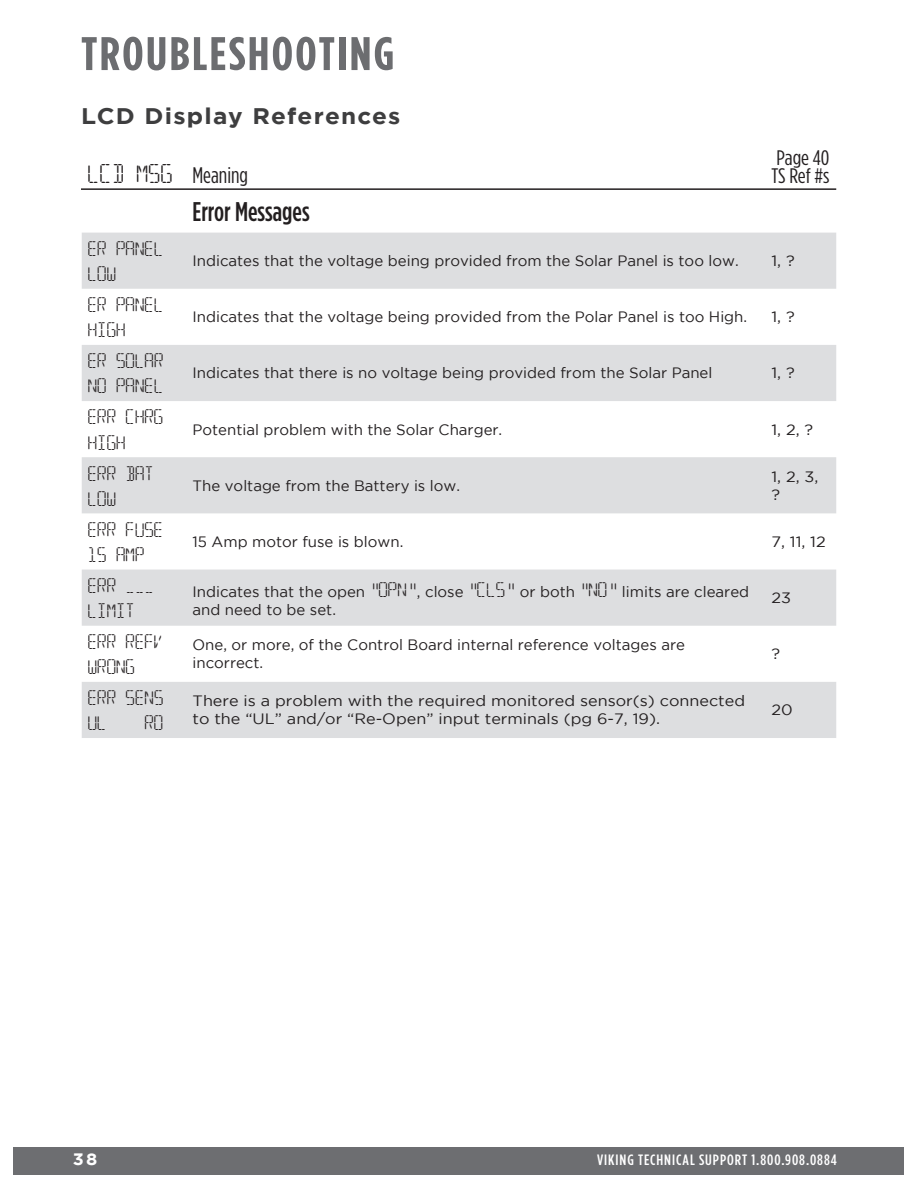
<style>
.page{position:relative;width:918px;height:1188px;background:#fff}
.page>*{position:absolute;margin:0;border:0;box-sizing:border-box;transform-origin:0 0}
.t1{font:700 47.1px "Gotham Condensed";letter-spacing:.045em;color:#6c6d70;scale:1.08 1}
.t2{font:500 27px "Gotham Condensed";color:#231f20}
.t3{font:700 22.5px "Gotham";letter-spacing:.05em;color:#3e3e3f;scale:1.08 1}
.t4{font:22.5px "Gotham Condensed";color:#231f20}
.t5{font:21px/25.2px "Segmental";color:#231f20}
.t6{font:21px/18px "Gotham Condensed";color:#231f20;scale:1.08 1}
.t7{font:700 16.5px "Gotham";color:#fff;scale:1.08 1}
.t8{font:15px/18px "Gotham";color:#231f20}
.t9{font:15px/18px "Gotham";color:#231f20;scale:1.08 1}
.t10{font:500 15px "Gotham Condensed";letter-spacing:.06em;color:#fff;scale:1.08 1}
.s1{font-family:"Segmental";font-size:27px}
.s2{font-family:"Segmental";font-size:21px}
</style>
<div class="page">
<div style="left:14px;top:1147px;width:890px;height:27px;background:#6d6e71"></div>
<svg style="left:82px;top:233px;width:754px;height:505px;fill:#e5e6e7"></svg>
<svg style="left:82px;top:345px;width:754px;height:281px;fill:#dddee0"></svg>
<hr style="left:81px;top:188px;width:755px;height:2px;background:#231f20">
<h1 class="t1" style="left:81px;top:27px;width:292px">TROUBLESHOOTING</h1>
<h3 class="t3" style="left:81px;top:103px;width:297px">LCD Display References</h3>
<h3 class="t4" style="left:88px;top:163px;width:161px"><span class="s1">LCD MSG</span> Meaning</h3>
<h2 class="t2" style="left:193px;top:196px;width:119px">Error Messages</h2>
<h3 class="t6" style="left:771px;top:148px;width:55px">Page 40<br>TS Ref #s</h3>
<h3 class="t5" style="left:88px;top:236px;width:77px">Er PANEL<br>LOW</h3>
<h3 class="t5" style="left:88px;top:292px;width:77px">ER PANEL<br>HIGH</h3>
<h3 class="t5" style="left:88px;top:348px;width:77px">ER SOLAR<br>NO PANEL</h3>
<h3 class="t5" style="left:88px;top:405px;width:77px">ERR CHRG<br>HIGH</h3>
<h3 class="t5" style="left:88px;top:461px;width:68px">ERR BAT<br>LOW</h3>
<h3 class="t5" style="left:88px;top:517px;width:77px">ERR FUSE<br>15 AMP</h3>
<p class="t8" style="left:193px;top:252px;width:548px">Indicates that the voltage being provided from the Solar Panel is too low.</p>
<p class="t9" style="left:771px;top:252px;width:23px">1, ?</p>
<p class="t8" style="left:193px;top:308px;width:556px">Indicates that the voltage being provided from the Polar Panel is too High.</p>
<p class="t9" style="left:771px;top:308px;width:23px">1, ?</p>
<p class="t8" style="left:193px;top:364px;width:521px">Indicates that there is no voltage being provided from the Solar Panel</p>
<p class="t9" style="left:771px;top:364px;width:23px">1, ?</p>
<p class="t8" style="left:193px;top:420px;width:311px">Potential problem with the Solar Charger.</p>
<p class="t9" style="left:771px;top:420px;width:40px">1, 2, ?</p>
<p class="t8" style="left:193px;top:476px;width:269px">The voltage from the Battery is low.</p>
<p class="t9" style="left:771px;top:467px;width:45px">1, 2, 3, ?</p>
<p class="t8" style="left:193px;top:532px;width:212px">15 Amp motor fuse is blown.</p>
<p class="t9" style="left:771px;top:532px;width:52px">7, 11, 12</p>
<h3 class="t5" style="left:88px;top:573px;width:68px">ERR ___<br>LIMIT</h3>
<p class="t8" style="left:193px;top:582px;width:558px">Indicates that the open <span class="s2">“OPN”</span>, close <span class="s2">“CLS“</span> or both <span class="s2">“NO“</span> limits are cleared and need to be set.</p>
<p class="t9" style="left:771px;top:589px;width:20px">23</p>
<h3 class="t5" style="left:88px;top:629px;width:77px">ERR REFV<br>WRONG</h3>
<p class="t8" style="left:193px;top:636px;width:494px">One, or more, of the Control Board internal reference voltages are incorrect.</p>
<p class="t9" style="left:771px;top:645px;width:10px">?</p>
<h3 class="t5" style="left:88px;top:685px;width:77px">ERR SENS<br>UL</h3>
<p class="t9" style="left:193px;top:692px;width:513px">There is a problem with the required monitored sensor(s) connected to the “UL” and/or “Re-Open” input terminals (pg 6-7, 19).</p>
<p class="t9" style="left:771px;top:701px;width:21px">20</p>
<h3 class="t5" style="left:145px;top:711px;width:20px">RO</h3>
<p class="t7" style="left:73px;top:1149px;width:24px">38</p>
<p class="t10" style="left:597px;top:1151px;width:224px">VIKING TECHNICAL SUPPORT 1.800.908.0884</p>
</div>
